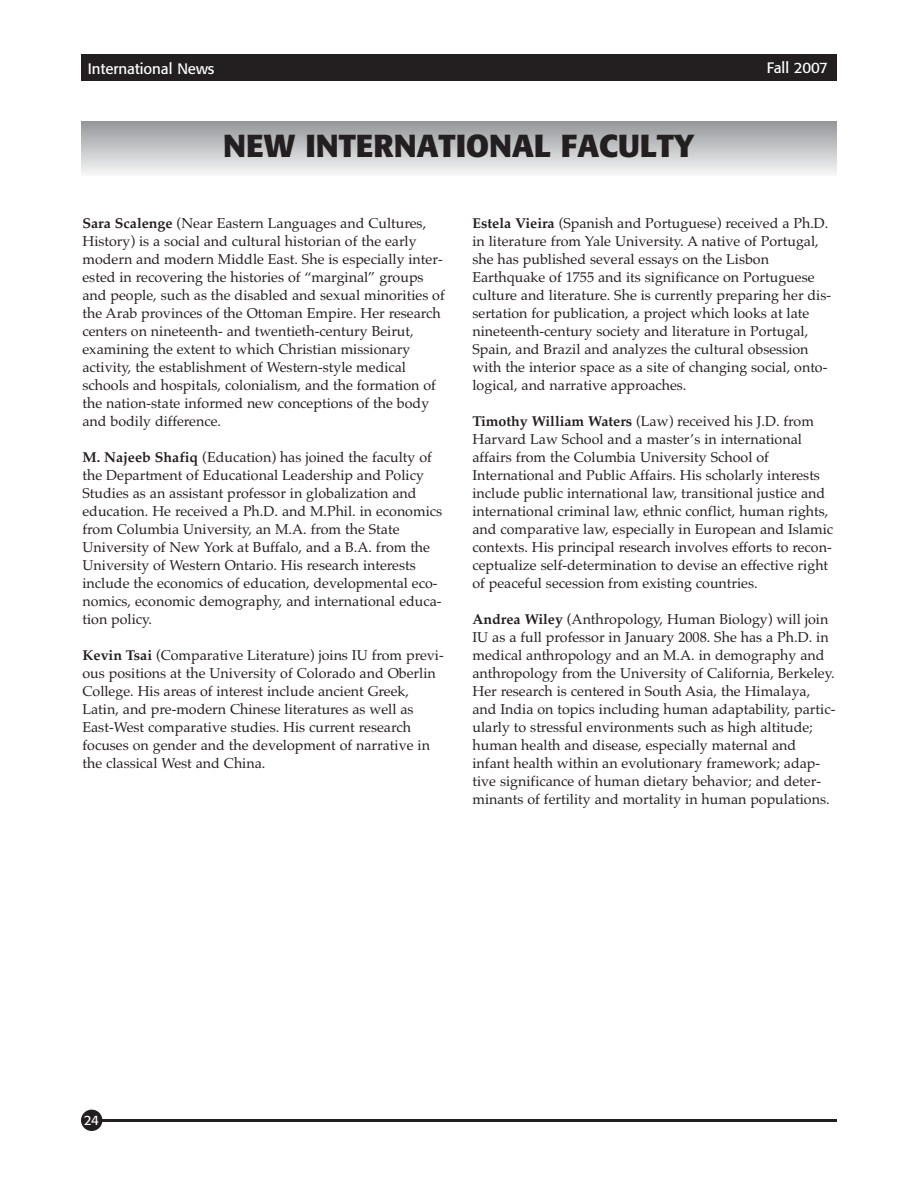
<style>
.page{position:relative;width:918px;height:1188px;background:#fff}
.page>*{position:absolute;margin:0;border:0;box-sizing:border-box;transform-origin:0 0}
.t1{font:700 31.5px "Formata";color:#231f20}
.t2{font:15px "Formata";color:#fff}
.t3{font:14.25px/18px "Palatino";color:#231f20}
.t4{font:13.5px "Formata";color:#fff}
.s1{font-weight:700}
</style>
<div class="page">
<div style="left:81px;top:54px;width:756px;height:27px;background:#231f20"></div>
<hr style="left:81px;top:1119px;width:756px;height:3px;background:#231f20">
<div style="left:81px;top:1110px;width:21px;height:21px;background:#231f20;border-radius:50%"></div>
<div style="left:81px;top:122px;width:756px;height:54px;background:linear-gradient(to bottom,#95989b,#f5f6f7)"></div>
<p class="t2" style="left:88px;top:62px;width:128px">International News</p>
<p class="t2" style="left:767px;top:61px;width:63px">Fall 2007</p>
<p class="t1" style="left:223px;top:131px;width:473px">NEW INTERNATIONAL FACULTY</p>
<p class="t3" style="left:82px;top:216px;width:364px"><span class="s1">Sara Scalenge</span> (Near Eastern Languages and Cultures, History) is a social and cultural historian of the early modern and modern Middle East. She is especially inter&shy;ested in recovering the histories of “marginal” groups and people, such as the disabled and sexual minorities of the Arab provinces of the Ottoman Empire. Her research centers on nineteenth- and twentieth-century Beirut, examining the extent to which Christian missionary activity, the establishment of Western-style medical schools and hospitals, colonialism, and the formation of the nation-state informed new conceptions of the body and bodily difference.</p>
<p class="t3" style="left:82px;top:450px;width:361px"><span class="s1">M. Najeeb Shafiq</span> (Education) has joined the faculty of the Department of Educational Leadership and Policy Studies as an assistant professor in globalization and education. He received a Ph.D. and M.Phil. in economics from Columbia University, an M.A. from the State University of New York at Buffalo, and a B.A. from the University of Western Ontario. His research interests include the economics of education, developmental eco&shy;nomics, economic demography, and international educa&shy;tion policy.</p>
<p class="t3" style="left:82px;top:648px;width:363px"><span class="s1">Kevin Tsai</span> (Comparative Literature) joins IU from previ&shy;ous positions at the University of Colorado and Oberlin College. His areas of interest include ancient Greek, Latin, and pre-modern Chinese literatures as well as East-West comparative studies. His current research focuses on gender and the development of narrative in the classical West and China.</p>
<p class="t3" style="left:472px;top:216px;width:360px"><span class="s1">Estela Vieira</span> (Spanish and Portuguese) received a Ph.D. in literature from Yale University. A native of Portugal, she has published several essays on the Lisbon Earthquake of 1755 and its significance on Portuguese culture and literature. She is currently preparing her dis&shy;sertation for publication, a project which looks at late nineteenth-century society and literature in Portugal, Spain, and Brazil and analyzes the cultural obsession with the interior space as a site of changing social, onto&shy;logical, and narrative approaches.</p>
<p class="t3" style="left:472px;top:414px;width:362px"><span class="s1">Timothy William Waters</span> (Law) received his J.D. from Harvard Law School and a master’s in international affairs from the Columbia University School of International and Public Affairs. His scholarly interests include public international law, transitional justice and international criminal law, ethnic conflict, human rights, and comparative law, especially in European and Islamic contexts. His principal research involves efforts to recon&shy;ceptualize self-determination to devise an effective right of peaceful secession from existing countries.</p>
<p class="t3" style="left:472px;top:612px;width:364px"><span class="s1">Andrea Wiley</span> (Anthropology, Human Biology) will join IU as a full professor in January 2008. She has a Ph.D. in medical anthropology and an M.A. in demography and anthropology from the University of California, Berkeley.<br>Her research is centered in South Asia, the Himalaya, and India on topics including human adaptability, partic&shy;ularly to stressful environments such as high altitude; human health and disease, especially maternal and infant health within an evolutionary framework; adap&shy;tive significance of human dietary behavior; and deter&shy;minants of fertility and mortality in human populations.</p>
<p class="t4" style="left:84px;top:1114px;width:17px">24</p>
</div>
